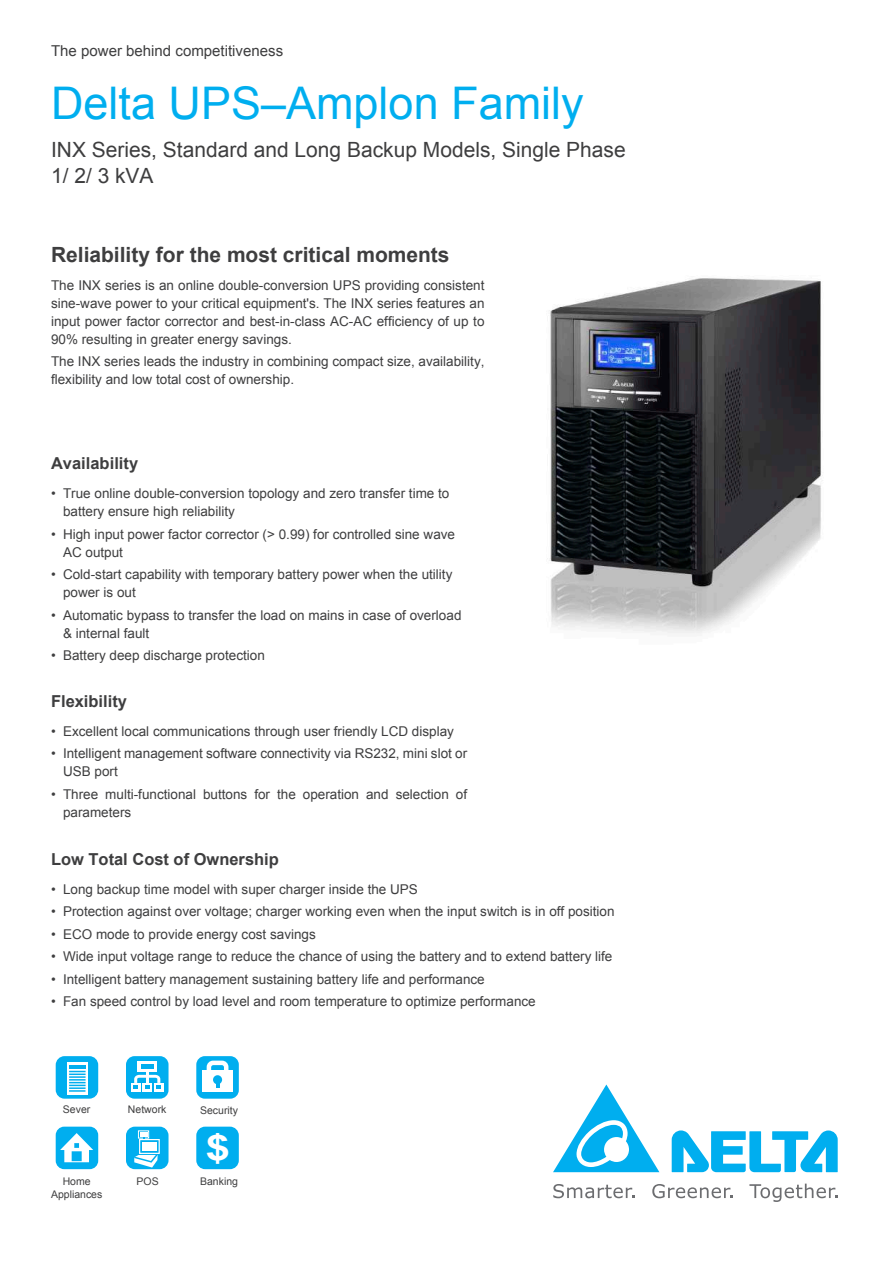
<style>
.page{position:relative;width:893px;height:1263px;background:#fff}
.page>*{position:absolute;margin:0;border:0;box-sizing:border-box;transform-origin:0 0}
.t1{font:45px "Arial";color:#00aeef}
.t2{font:700 35.25px "Arial";color:#fff;scale:1.27 1}
.t3{font:21px/25.2px "Arial";color:#3e3e3f}
.t4{font:700 21px "Arial";color:#3e3e3f}
.t5{font:700 16.5px "Arial";color:#3e3e3f}
.t6{font:15px "Arial";color:#3e3e3f}
.t7{font:13.5px/18px "Arial";color:#3e3e3f}
.t8{font:10.5px/12.6px "Arial";color:#3e3e3f;text-align:center}
</style>
<div class="page">
<img style="left:547px;top:278px;width:276px;height:356px">
<svg style="left:672px;top:1130px;width:166px;height:42px"></svg>
<svg style="left:553px;top:1084px;width:106px;height:88px"></svg>
<svg style="left:553px;top:1184px;width:81px;height:14px"></svg>
<svg style="left:652px;top:1184px;width:81px;height:14px"></svg>
<svg style="left:749px;top:1183px;width:89px;height:19px"></svg>
<div style="left:56px;top:1056px;width:42px;height:43px;background:#00aeef;border-radius:9px"></div>
<div style="left:67px;top:1062px;width:21px;height:33px;background:#fff"></div>
<svg style="left:69px;top:1071px;width:17px;height:21px"></svg>
<hr style="left:69px;top:1065px;width:16px;height:4px;background:#00aeef">
<div style="left:56px;top:1127px;width:42px;height:42px;background:#00aeef;border-radius:9px"></div>
<div style="left:126px;top:1127px;width:43px;height:42px;background:#00aeef;border-radius:9px"></div>
<svg style="left:138px;top:1130px;width:11px;height:8px"></svg>
<svg style="left:140px;top:1132px;width:7px;height:7px"></svg>
<svg style="left:134px;top:1155px;width:24px;height:12px"></svg>
<div style="left:139px;top:1139px;width:21px;height:15px;background:#00aeef;border:1px solid #fff"></div>
<div style="left:142px;top:1142px;width:15px;height:9px;background:#fff"></div>
<div style="left:196px;top:1127px;width:43px;height:42px;background:#00aeef;border-radius:9px"></div>
<div style="left:196px;top:1056px;width:43px;height:43px;background:#00aeef;border-radius:9px"></div>
<div style="left:207px;top:1060px;width:21px;height:23px;border:4px solid #fff;border-radius:4px"></div>
<div style="left:202px;top:1070px;width:31px;height:22px;background:#fff"></div>
<div style="left:213px;top:1075px;width:9px;height:9px;background:#00aeef;border-radius:50%"></div>
<div style="left:126px;top:1056px;width:43px;height:43px;background:#00aeef;border-radius:9px"></div>
<div style="left:138px;top:1061px;width:19px;height:11px;background:#fff"></div>
<div style="left:141px;top:1064px;width:12px;height:5px;background:#00aeef"></div>
<div style="left:131px;top:1083px;width:9px;height:9px;background:#fff"></div>
<div style="left:142px;top:1083px;width:10px;height:9px;background:#fff"></div>
<div style="left:154px;top:1083px;width:10px;height:9px;background:#fff"></div>
<svg style="left:133px;top:1072px;width:28px;height:17px"></svg>
<svg style="left:60px;top:1133px;width:33px;height:29px"></svg>
<p class="t6" style="left:51px;top:41px;width:234px">The power behind competitiveness</p>
<h1 class="t1" style="left:51px;top:74px;width:534px">Delta UPS–Amplon Family</h1>
<h3 class="t3" style="left:51px;top:138px;width:576px">INX Series, Standard and Long Backup Models, Single Phase<br>1/ 2/ 3 kVA</h3>
<h3 class="t4" style="left:51px;top:241px;width:400px">Reliability for the most critical moments</h3>
<p class="t7" style="left:51px;top:276px;width:435px;text-align:justify">The INX series is an online double-conversion UPS providing consistent sine-wave power to your critical equipment's. The INX series features an input power factor corrector and best-in-class AC-AC efficiency of up to 90% resulting in greater energy savings.</p>
<p class="t7" style="left:51px;top:352px;width:435px">The INX series leads the industry in combining compact size, availability, flexibility and low total cost of ownership.</p>
<p class="t5" style="left:51px;top:452px;width:89px">Availability</p>
<p class="t7" style="left:63px;top:485px;width:388px;text-indent:-12px">• True online double-conversion topology and zero transfer time to battery ensure high reliability</p>
<p class="t7" style="left:63px;top:525px;width:394px;text-indent:-12px">• High input power factor corrector (&gt; 0.99) for controlled sine wave<br>AC output</p>
<p class="t7" style="left:63px;top:566px;width:391px;text-indent:-12px">• Cold-start capability with temporary battery power when the utility power is out</p>
<p class="t7" style="left:63px;top:606px;width:400px;text-indent:-12px">• Automatic bypass to transfer the load on mains in case of overload &amp; internal fault</p>
<p class="t7" style="left:51px;top:647px;width:215px">• Battery deep discharge protection</p>
<p class="t5" style="left:51px;top:690px;width:77px">Flexibility</p>
<p class="t7" style="left:51px;top:722px;width:404px">• Excellent local communications through user friendly LCD display</p>
<p class="t7" style="left:63px;top:744px;width:406px;text-indent:-12px">• Intelligent management software connectivity via RS232, mini slot or<br>USB port</p>
<p class="t7" style="left:63px;top:785px;width:406px;text-indent:-12px">• Three multi-functional buttons for the operation and selection of parameters</p>
<p class="t5" style="left:51px;top:848px;width:229px">Low Total Cost of Ownership</p>
<p class="t7" style="left:51px;top:880px;width:368px">• Long backup time model with super charger inside the UPS</p>
<p class="t7" style="left:51px;top:903px;width:565px">• Protection against over voltage; charger working even when the input switch is in off position</p>
<p class="t7" style="left:51px;top:925px;width:266px">• ECO mode to provide energy cost savings</p>
<p class="t7" style="left:51px;top:948px;width:563px">• Wide input voltage range to reduce the chance of using the battery and to extend battery life</p>
<p class="t7" style="left:51px;top:970px;width:435px">• Intelligent battery management sustaining battery life and performance</p>
<p class="t7" style="left:51px;top:993px;width:486px">• Fan speed control by load level and room temperature to optimize performance</p>
<p class="t8" style="left:63px;top:1103px;width:29px">Sever</p>
<p class="t8" style="left:128px;top:1103px;width:40px">Network</p>
<p class="t8" style="left:200px;top:1104px;width:39px">Security</p>
<h2 class="t2" style="left:206px;top:1124px;width:21px">$</h2>
<p class="t8" style="left:51px;top:1175px;width:53px">Home<br>Appliances</p>
<p class="t8" style="left:137px;top:1175px;width:24px">POS</p>
<p class="t8" style="left:200px;top:1175px;width:39px">Banking</p>
</div>
